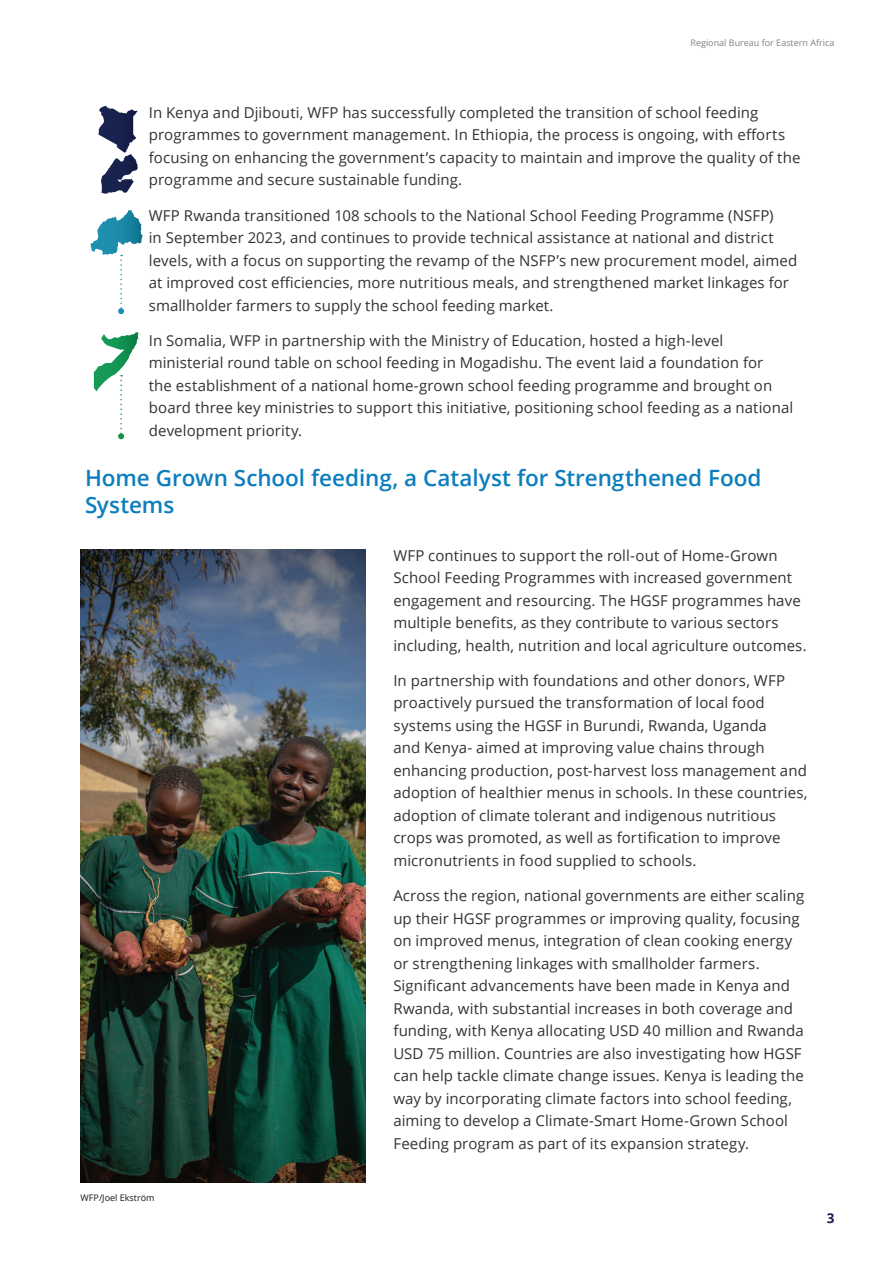
<style>
.page{position:relative;width:893px;height:1263px;background:#fff}
.page>*{position:absolute;margin:0;border:0;box-sizing:border-box;transform-origin:0 0}
.t1{font:600 22.5px/27px "Open Sans";color:#0d7dbd}
.t2{font:15px/22.5px "Open Sans";letter-spacing:.005em;color:#313232}
.t3{font:700 13.5px "Open Sans";color:#1a1c53}
.t4{font:9px "Open Sans";color:#808180}
.t5{font:9px "Open Sans";color:#181717}
</style>
<div class="page">
<svg style="left:99px;top:106px;width:38px;height:35px"></svg>
<svg style="left:101px;top:154px;width:37px;height:40px"></svg>
<svg style="left:101px;top:332px;width:38px;height:12px"></svg>
<img style="left:81px;top:549px;width:284px;height:633px">
<svg style="left:91px;top:210px;width:52px;height:104px"></svg>
<svg style="left:118px;top:375px;width:6px;height:64px"></svg>
<p class="t4" style="left:690px;top:36px;width:145px">Regional Bureau for Eastern Africa</p>
<p class="t2" style="left:149px;top:101px;width:653px">In Kenya and Djibouti, WFP has successfully completed the transition of school feeding programmes to government management. In Ethiopia, the process is ongoing, with efforts focusing on enhancing the government’s capacity to maintain and improve the quality of the programme and secure sustainable funding.</p>
<p class="t2" style="left:149px;top:203px;width:650px">WFP Rwanda transitioned 108 schools to the National School Feeding Programme (NSFP)<br>in September 2023, and continues to provide technical assistance at national and district levels, with a focus on supporting the revamp of the NSFP’s new procurement model, aimed at improved cost efficiencies, more nutritious meals, and strengthened market linkages for smallholder farmers to supply the school feeding market.</p>
<p class="t2" style="left:149px;top:329px;width:646px">In Somalia, WFP in partnership with the Ministry of Education, hosted a high-level ministerial round table on school feeding in Mogadishu. The event laid a foundation for<br>the establishment of a national home-grown school feeding programme and brought on board three key ministries to support this initiative, positioning school feeding as a national development priority.</p>
<h1 class="t1" style="left:85px;top:464px;width:678px">Home Grown School feeding, a Catalyst for Strengthened Food<br>Systems</h1>
<p class="t2" style="left:393px;top:543px;width:415px">WFP continues to support the roll-out of Home-Grown School Feeding Programmes with increased government engagement and resourcing. The HGSF programmes have multiple benefits, as they contribute to various sectors including, health, nutrition and local agriculture outcomes.</p>
<p class="t2" style="left:393px;top:669px;width:416px">In partnership with foundations and other donors, WFP proactively pursued the transformation of local food systems using the HGSF in Burundi, Rwanda, Uganda<br>and Kenya- aimed at improving value chains through enhancing production, post-harvest loss management and adoption of healthier menus in schools. In these countries, adoption of climate tolerant and indigenous nutritious crops was promoted, as well as fortification to improve micronutrients in food supplied to schools.</p>
<p class="t2" style="left:393px;top:884px;width:412px">Across the region, national governments are either scaling up their HGSF programmes or improving quality, focusing on improved menus, integration of clean cooking energy or strengthening linkages with smallholder farmers.<br>Significant advancements have been made in Kenya and Rwanda, with substantial increases in both coverage and funding, with Kenya allocating USD 40 million and Rwanda USD 75 million. Countries are also investigating how HGSF can help tackle climate change issues. Kenya is leading the way by incorporating climate factors into school feeding, aiming to develop a Climate-Smart Home-Grown School Feeding program as part of its expansion strategy.</p>
<p class="t5" style="left:81px;top:1191px;width:75px">WFP/Joel Ekström</p>
<p class="t3" style="left:827px;top:1208px;width:9px">3</p>
</div>
